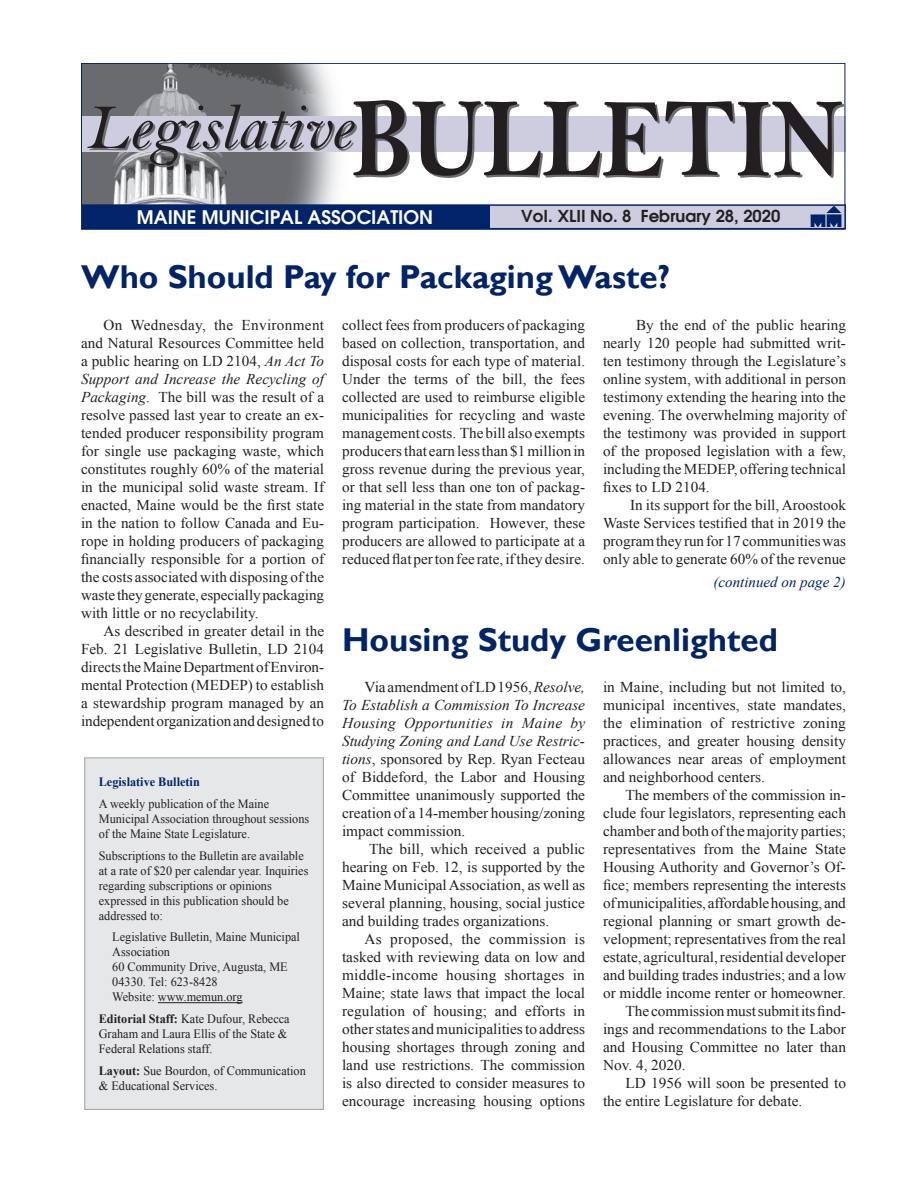
<style>
.page{position:relative;width:918px;height:1188px;background:#fff}
.page>*{position:absolute;margin:0;border:0;box-sizing:border-box;transform-origin:0 0}
.Headline_--_JAZZY-BU{font:700 33px "Gill Sans";color:#002369}
.t1{font:600 18.75px "Avant Garde";color:#fff}
.t2{font:600 16.5px "Avant Garde";color:#231f20}
.Body_text-BULLETIN{font:15px/18px "Times New Roman";color:#231f20;text-align:justify}
.SUB_HEAD_for_Joint_S{font:italic 15px "Times New Roman";color:#002369}
.t3{font:12.75px/15px "Times New Roman";color:#231f20;scale:.96 1}
.hop_subhead_JAZZY-PA{font:700 12.75px "Times New Roman";color:#002369;scale:.96 1}
.s1{font-style:italic}
.s2{font-weight:700}
</style>
<div class="page">
<img style="left:83px;top:65px;width:254px;height:139px">
<div style="left:82px;top:205px;width:763px;height:24px;background:#cecde0"></div>
<div style="left:81px;top:204px;width:765px;height:25px;border:1px solid #002369"></div>
<div style="left:82px;top:206px;width:408px;height:22px;background:#002369"></div>
<svg style="left:87px;top:100px;width:757px;height:78px"></svg>
<img style="left:811px;top:206px;width:30px;height:21px">
<div style="left:85px;top:758px;width:238px;height:351px;background:#e6e7e9"></div>
<hr style="left:158px;top:1002px;width:85px;height:1px;background:#231f20">
<div style="left:84px;top:757px;width:240px;height:353px;border:1px solid #a8a9ad"></div>
<p class="t1" style="left:137px;top:204px;width:298px">MAINE MUNICIPAL ASSOCIATION</p>
<p class="t2" style="left:521px;top:205px;width:261px">Vol. XLII No. 8 February 28, 2020</p>
<p class="Headline_--_JAZZY-BU" style="left:81px;top:257px;width:590px">Who Should Pay for Packaging Waste?</p>
<p class="Body_text-BULLETIN" style="left:81px;top:316px;width:245px;text-indent:23px">On Wednesday, the Environment and Natural Resources Committee held a public hearing on LD 2104, <span class="s1">An Act To Support and Increase the Recycling of Packaging</span>. The bill was the result of a resolve passed last year to create an ex&shy;tended producer responsibility program for single use packaging waste, which constitutes roughly 60% of the material in the municipal solid waste stream. If enacted, Maine would be the first state in the nation to follow Canada and Eu&shy;rope in holding producers of packaging financially responsible for a portion of the costs associated with disposing of the waste they generate, especially packaging with little or no recyclability.</p>
<p class="Body_text-BULLETIN" style="left:81px;top:622px;width:245px;text-indent:23px">As described in greater detail in the Feb. 21 Legislative Bulletin, LD 2104 directs the Maine Department of Environ&shy;mental Protection (MEDEP) to establish a stewardship program managed by an independent organization and designed to</p>
<p class="hop_subhead_JAZZY-PA" style="left:99px;top:773px;width:107px">Legislative Bulletin</p>
<p class="t3" style="left:99px;top:796px;width:221px">A weekly publication of the Maine<br>Municipal Association throughout sessions of the Maine State Legislature.</p>
<p class="t3" style="left:99px;top:848px;width:220px">Subscriptions to the Bulletin are available at a rate of $20 per calendar year. Inquiries regarding subscriptions or opinions expressed in this publication should be addressed to:</p>
<p class="t3" style="left:112px;top:929px;width:197px">Legislative Bulletin, Maine Municipal<br>Association<br>60 Community Drive, Augusta, ME<br>04330. Tel: 623-8428<br>Website: www.memun.org</p>
<p class="t3" style="left:99px;top:1011px;width:200px"><span class="s2">Editorial Staff:</span> Kate Dufour, Rebecca<br>Graham and Laura Ellis of the State &amp;<br>Federal Relations staff.</p>
<p class="t3" style="left:99px;top:1063px;width:217px"><span class="s2">Layout:</span> Sue Bourdon, of Communication &amp; Educational Services.</p>
<p class="Body_text-BULLETIN" style="left:342px;top:316px;width:245px">collect fees from producers of packaging based on collection, transportation, and disposal costs for each type of material.<br>Under the terms of the bill, the fees collected are used to reimburse eligible municipalities for recycling and waste management costs. The bill also exempts producers that earn less than $1 million in gross revenue during the previous year, or that sell less than one ton of packag&shy;ing material in the state from mandatory program participation. However, these producers are allowed to participate at a reduced flat per ton fee rate, if they desire.</p>
<p class="Body_text-BULLETIN" style="left:603px;top:316px;width:245px;text-indent:33px">By the end of the public hearing nearly 120 people had submitted writ&shy;ten testimony through the Legislature’s online system, with additional in person testimony extending the hearing into the evening. The overwhelming majority of the testimony was provided in support of the proposed legislation with a few, including the MEDEP, offering technical fixes to LD 2104.</p>
<p class="Body_text-BULLETIN" style="left:603px;top:496px;width:245px;text-indent:27px">In its support for the bill, Aroostook Waste Services testified that in 2019 the program they run for 17 communities was only able to generate 60% of the revenue</p>
<p class="SUB_HEAD_for_Joint_S" style="left:714px;top:572px;width:134px">(continued on page 2)</p>
<p class="Headline_--_JAZZY-BU" style="left:342px;top:620px;width:437px">Housing Study Greenlighted</p>
<p class="Body_text-BULLETIN" style="left:342px;top:678px;width:245px;text-indent:22px">Via amendment of LD 1956, <span class="s1">Resolve, To Establish a Commission To Increase Housing Opportunities in Maine by Studying Zoning and Land Use Restric&shy;tions</span>, sponsored by Rep. Ryan Fecteau of Biddeford, the Labor and Housing Committee unanimously supported the creation of a 14-member housing/zoning impact commission.</p>
<p class="Body_text-BULLETIN" style="left:342px;top:840px;width:245px;text-indent:27px">The bill, which received a public hearing on Feb. 12, is supported by the Maine Municipal Association, as well as several planning, housing, social justice and building trades organizations.</p>
<p class="Body_text-BULLETIN" style="left:342px;top:930px;width:245px;text-indent:22px">As proposed, the commission is tasked with reviewing data on low and middle-income housing shortages in Maine; state laws that impact the local regulation of housing; and efforts in other states and municipalities to address housing shortages through zoning and land use restrictions. The commission is also directed to consider measures to encourage increasing housing options</p>
<p class="Body_text-BULLETIN" style="left:603px;top:678px;width:245px">in Maine, including but not limited to, municipal incentives, state mandates, the elimination of restrictive zoning practices, and greater housing density allowances near areas of employment and neighborhood centers.</p>
<p class="Body_text-BULLETIN" style="left:603px;top:786px;width:245px;text-indent:22px">The members of the commission in&shy;clude four legislators, representing each chamber and both of the majority parties; representatives from the Maine State Housing Authority and Governor’s Of&shy;fice; members representing the interests of municipalities, affordable housing, and regional planning or smart growth de&shy;velopment; representatives from the real estate, agricultural, residential developer and building trades industries; and a low or middle income renter or homeowner.</p>
<p class="Body_text-BULLETIN" style="left:603px;top:1002px;width:245px;text-indent:22px">The commission must submit its find&shy;ings and recommendations to the Labor and Housing Committee no later than Nov. 4, 2020.</p>
<p class="Body_text-BULLETIN" style="left:603px;top:1074px;width:245px;text-indent:22px">LD 1956 will soon be presented to the entire Legislature for debate.</p>
</div>
